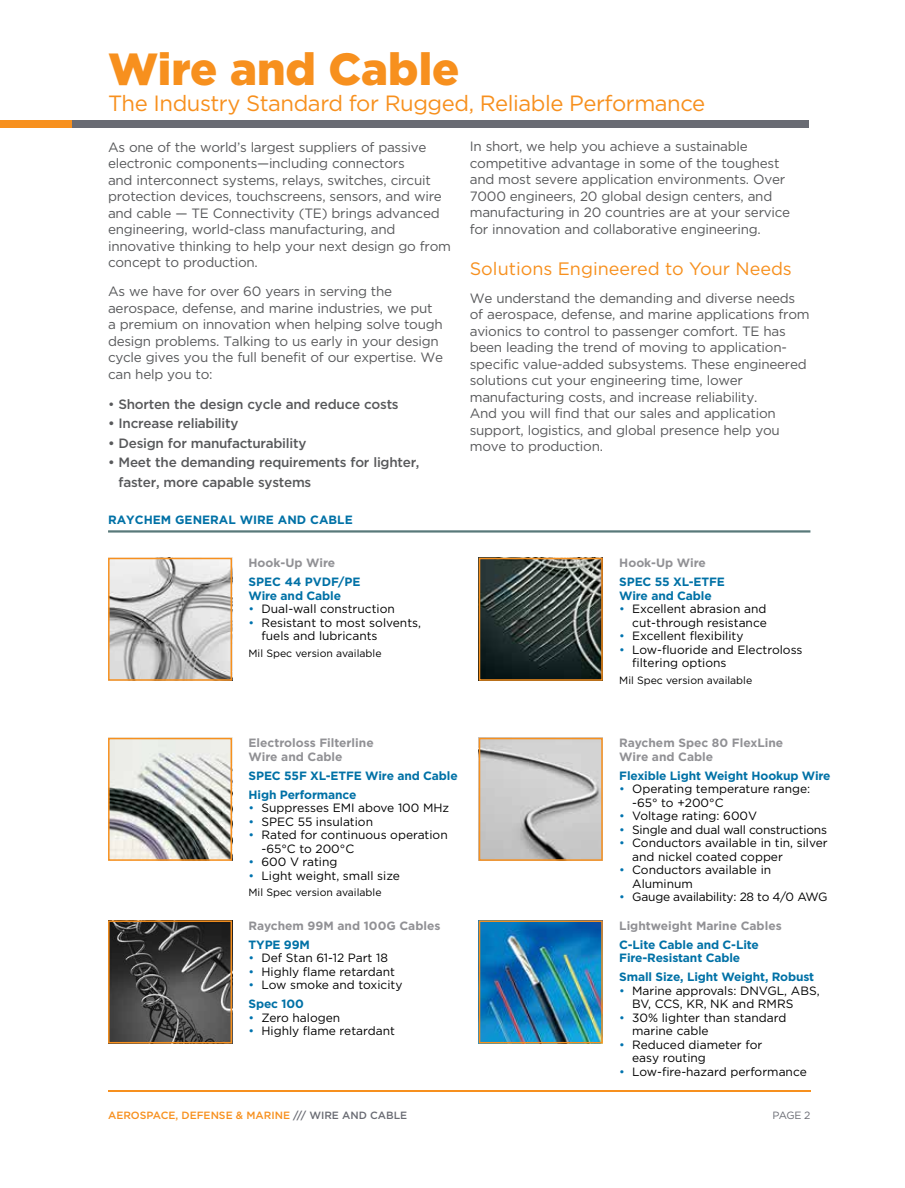
<style>
.page{position:relative;width:905px;height:1188px;background:#fff}
.page>*{position:absolute;margin:0;border:0;box-sizing:border-box;transform-origin:0 0}
.t1{font:900 45px "Gotham";color:#f7901e}
.t2{font:22.05px "Gotham";letter-spacing:-.02em;color:#f7901e}
.t3{font:18px "Gotham";color:#f7901e}
.t4{font:13.5px/16.5px "Gotham";letter-spacing:-.02em;color:#58595b}
.t5{font:500 13.5px/19.5px "Gotham";letter-spacing:-.02em;color:#58595b}
.t6{font:12px/13.5px "Gotham";color:#000}
.t7{font:700 12px/13.5px "Gotham";letter-spacing:-.01em;color:#0071a6}
.t8{font:700 12px/13.5px "Gotham";color:#919195}
.t9{font:12px "Gotham";letter-spacing:-.02em;color:#000}
.t10{font:10.5px "Gotham";color:#000}
.t11{font:500 10.5px "Gotham";color:#f7901e}
.t12{font:10.5px "Gotham";color:#696b73}
.s1{font-weight:400}
.s2{color:#0073ae}
.s3{font-weight:700;color:#0071a6}
.s4{color:#696b73}
</style>
<div class="page">
<div style="left:71px;top:120px;width:738px;height:7px;background:#696b73"></div>
<div style="left:0;top:120px;width:71px;height:7px;background:#f7901e"></div>
<hr style="left:108px;top:530px;width:702px;height:3px;background:#59797a">
<img style="left:482px;top:923px;width:117px;height:117px">
<div style="left:479px;top:920px;width:123px;height:123px;border:2px solid #f7901e"></div>
<img style="left:482px;top:561px;width:117px;height:117px">
<div style="left:479px;top:558px;width:123px;height:123px;border:2px solid #f7901e"></div>
<img style="left:111px;top:741px;width:118px;height:117px">
<div style="left:108px;top:738px;width:124px;height:123px;border:2px solid #f7901e"></div>
<img style="left:111px;top:923px;width:118px;height:117px">
<div style="left:108px;top:920px;width:124px;height:123px;border:2px solid #f7901e"></div>
<img style="left:111px;top:561px;width:118px;height:117px">
<div style="left:108px;top:558px;width:124px;height:123px;border:2px solid #f7901e"></div>
<hr style="left:108px;top:1090px;width:702px;height:1px;background:#f7901e">
<img style="left:482px;top:741px;width:117px;height:117px">
<div style="left:479px;top:738px;width:123px;height:123px;border:2px solid #f7901e"></div>
<h1 class="t1" style="left:108px;top:38px;width:353px">Wire and Cable</h1>
<h2 class="t2" style="left:108px;top:89px;width:598px">The Industry Standard for Rugged, Reliable Performance</h2>
<p class="t4" style="left:108px;top:138px;width:344px">As one of the world’s largest suppliers of passive electronic components—including connectors<br>and interconnect systems, relays, switches, circuit protection devices, touchscreens, sensors, and wire and cable — TE Connectivity (TE) brings advanced engineering, world-class manufacturing, and innovative thinking to help your next design go from concept to production.</p>
<p class="t4" style="left:108px;top:283px;width:336px">As we have for over 60 years in serving the aerospace, defense, and marine industries, we put a premium on innovation when helping solve tough design problems. Talking to us early in your design cycle gives you the full benefit of our expertise. We can help you to:</p>
<p class="t5" style="left:108px;top:394px;width:292px"><span class="s1">•</span> Shorten the design cycle and reduce costs</p>
<p class="t5" style="left:108px;top:414px;width:132px">• Increase reliability</p>
<p class="t5" style="left:108px;top:433px;width:200px">• Design for manufacturability</p>
<p class="t5" style="left:119px;top:453px;width:302px;text-indent:-11px">• Meet the demanding requirements for lighter, faster, more capable systems</p>
<p class="t4" style="left:470px;top:138px;width:322px">In short, we help you achieve a sustainable competitive advantage in some of the toughest and most severe application environments. Over 7000 engineers, 20 global design centers, and manufacturing in 20 countries are at your service for innovation and collaborative engineering.</p>
<h3 class="t3" style="left:470px;top:257px;width:323px">Solutions Engineered to Your Needs</h3>
<p class="t4" style="left:470px;top:290px;width:341px">We understand the demanding and diverse needs of aerospace, defense, and marine applications from avionics to control to passenger comfort. TE has been leading the trend of moving to application&shy;specific value-added subsystems. These engineered solutions cut your engineering time, lower manufacturing costs, and increase reliability.<br>And you will find that our sales and application support, logistics, and global presence help you move to production.</p>
<p class="t7" style="left:108px;top:513px;width:246px">RAYCHEM GENERAL WIRE AND CABLE</p>
<p class="t8" style="left:248px;top:556px;width:88px">Hook-Up Wire</p>
<p class="t7" style="left:248px;top:575px;width:114px">SPEC 44 PVDF/PE<br>Wire and Cable</p>
<p class="t6" style="left:248px;top:602px;width:148px"><span class="s2">•</span> Dual-wall construction</p>
<p class="t6" style="left:261px;top:615px;width:161px;text-indent:-13px"><span class="s2">•</span> Resistant to most solvents, fuels and lubricants</p>
<p class="t10" style="left:248px;top:646px;width:134px">Mil Spec version available</p>
<p class="t8" style="left:248px;top:736px;width:127px">Electroloss Filterline<br>Wire and Cable</p>
<p class="t7" style="left:248px;top:766px;width:211px;line-height:18.9px">SPEC 55F XL-ETFE Wire and Cable<br>High Performance</p>
<p class="t6" style="left:248px;top:801px;width:202px"><span class="s2">•</span> Suppresses EMI above 100 MHz</p>
<p class="t6" style="left:248px;top:814px;width:126px"><span class="s2">•</span> SPEC 55 insulation</p>
<p class="t6" style="left:261px;top:828px;width:188px;text-indent:-13px"><span class="s2">•</span> Rated for continuous operation -65°C to 200°C</p>
<p class="t6" style="left:248px;top:855px;width:90px"><span class="s2">•</span> 600 V rating</p>
<p class="t6" style="left:248px;top:868px;width:153px"><span class="s2">•</span> Light weight, small size</p>
<p class="t10" style="left:248px;top:886px;width:134px">Mil Spec version available</p>
<p class="t8" style="left:248px;top:919px;width:193px">Raychem 99M and 100G Cables</p>
<p class="t7" style="left:248px;top:938px;width:63px">TYPE 99M</p>
<p class="t6" style="left:248px;top:951px;width:141px"><span class="s2">•</span> Def Stan 61-12 Part 18</p>
<p class="t6" style="left:248px;top:965px;width:148px"><span class="s2">•</span> Highly flame retardant</p>
<p class="t6" style="left:248px;top:976px;width:155px;line-height:18.9px"><span class="s2">•</span> Low smoke and toxicity<br><span class="s3">Spec 100</span></p>
<p class="t6" style="left:248px;top:1011px;width:93px"><span class="s2">•</span> Zero halogen</p>
<p class="t6" style="left:248px;top:1024px;width:148px"><span class="s2">•</span> Highly flame retardant</p>
<p class="t8" style="left:619px;top:556px;width:88px">Hook-Up Wire</p>
<p class="t7" style="left:619px;top:575px;width:107px">SPEC 55 XL-ETFE<br>Wire and Cable</p>
<p class="t6" style="left:619px;top:602px;width:149px;text-align:right"><span class="s2">•</span> Excellent abrasion and cut-through resistance</p>
<p class="t6" style="left:619px;top:629px;width:126px"><span class="s2">•</span> Excellent flexibility</p>
<p class="t6" style="left:632px;top:642px;width:172px;text-indent:-13px"><span class="s2">•</span> Low-fluoride and Electroloss filtering options</p>
<p class="t10" style="left:619px;top:673px;width:134px">Mil Spec version available</p>
<p class="t8" style="left:619px;top:736px;width:165px">Raychem Spec 80 FlexLine<br>Wire and Cable</p>
<p class="t7" style="left:619px;top:769px;width:213px">Flexible Light Weight Hookup Wire</p>
<p class="t6" style="left:632px;top:782px;width:179px;text-indent:-13px"><span class="s2">•</span> Operating temperature range: -65° to +200°C</p>
<p class="t6" style="left:619px;top:809px;width:139px"><span class="s2">•</span> Voltage rating: 600V</p>
<p class="t9" style="left:619px;top:822px;width:209px"><span class="s2">•</span> Single and dual wall constructions</p>
<p class="t6" style="left:632px;top:836px;width:197px;text-indent:-13px"><span class="s2">•</span> Conductors available in tin, silver and nickel coated copper</p>
<p class="t6" style="left:632px;top:863px;width:140px;text-indent:-13px"><span class="s2">•</span> Conductors available in<br>Aluminum</p>
<p class="t9" style="left:619px;top:889px;width:210px"><span class="s2">•</span> Gauge availability: 28 to 4/0 AWG</p>
<p class="t8" style="left:619px;top:919px;width:164px">Lightweight Marine Cables</p>
<p class="t7" style="left:619px;top:938px;width:141px">C-Lite Cable and C-Lite<br>Fire-Resistant Cable</p>
<p class="t7" style="left:619px;top:970px;width:196px">Small Size, Light Weight, Robust</p>
<p class="t6" style="left:632px;top:984px;width:189px;text-indent:-13px"><span class="s2">•</span> Marine approvals: DNVGL, ABS,<br>BV, CCS, KR, NK and RMRS</p>
<p class="t6" style="left:632px;top:1011px;width:156px;text-indent:-13px"><span class="s2">•</span> 30% lighter than standard marine cable</p>
<p class="t6" style="left:632px;top:1038px;width:132px;text-indent:-13px"><span class="s2">•</span> Reduced diameter for easy routing</p>
<p class="t6" style="left:619px;top:1065px;width:189px"><span class="s2">•</span> Low-fire-hazard performance</p>
<p class="t11" style="left:108px;top:1108px;width:301px">AEROSPACE, DEFENSE &amp; MARINE <span class="s4">/// WIRE AND CABLE</span></p>
<p class="t12" style="left:772px;top:1108px;width:39px">PAGE 2</p>
</div>
